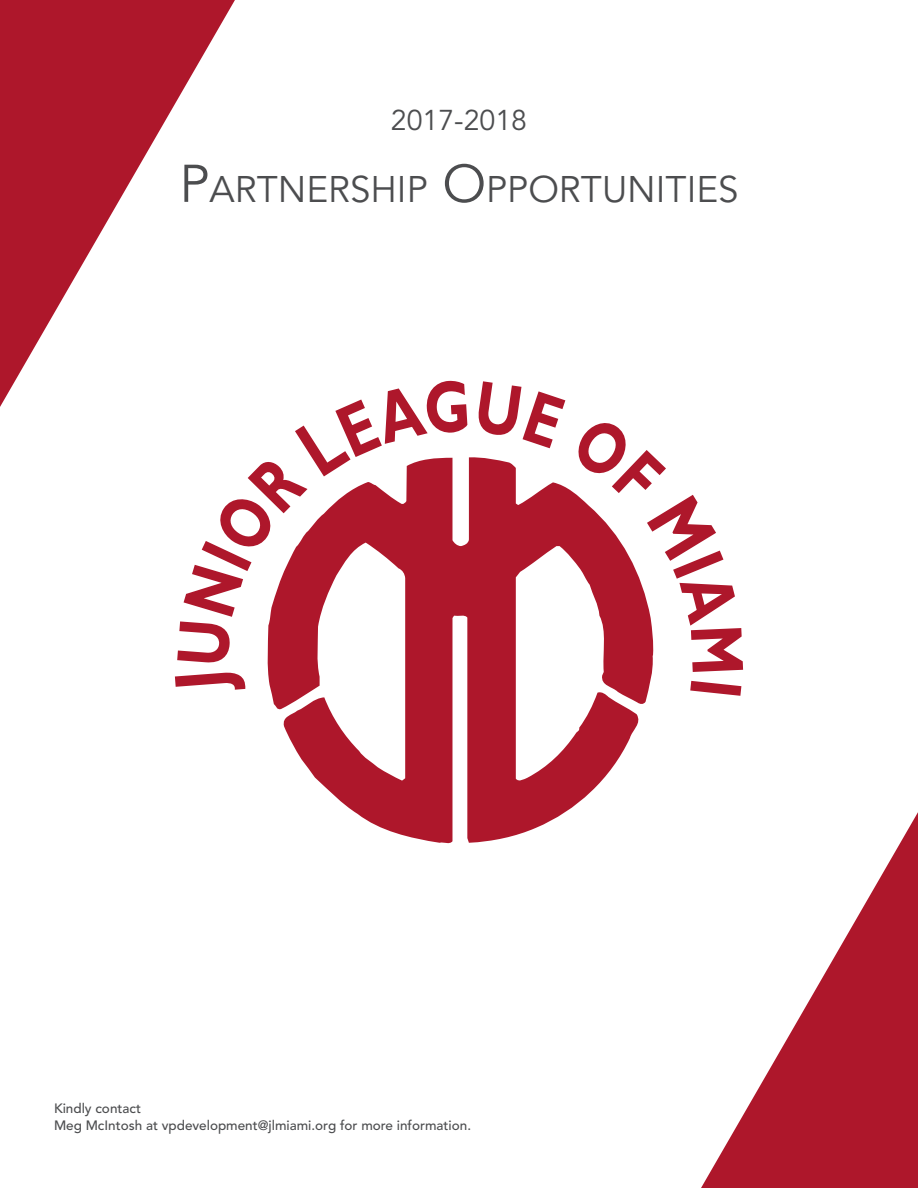
<style>
.page{position:relative;width:918px;height:1188px;background:#fff}
.page>*{position:absolute;margin:0;border:0;box-sizing:border-box;transform-origin:0 0}
.t1{font:36.75px "Avenir LT Std";color:#4c4d4f}
.t2{font:28.5px "Avenir LT Std";color:#4c4d4f}
.t3{font:500 13.5px "Avenir LT Std";color:#4c4d4f}
.s1{font-size:52.5px}
</style>
<div class="page">
<svg style="left:0;top:0;width:235px;height:407px;fill:#ae172b"></svg>
<svg style="left:701px;top:812px;width:217px;height:376px"></svg>
<svg style="left:267px;top:457px;width:385px;height:386px;fill:#ae172b"></svg>
<svg style="left:175px;top:672px;width:70px;height:18px"></svg>
<svg style="left:177px;top:381px;width:290px;height:282px"></svg>
<svg style="left:478px;top:381px;width:87px;height:67px"></svg>
<svg style="left:576px;top:423px;width:167px;height:249px"></svg>
<svg style="left:690px;top:681px;width:51px;height:15px"></svg>
<p class="t2" style="left:391px;top:103px;width:138px">2017-2018</p>
<p class="t1" style="left:179px;top:168px;width:331px"><span class="s1">P</span>ARTNERSHIP <span class="s1">O</span>PPO</p>
<p class="t1" style="left:559px;top:168px;width:181px">RTUNITIES</p>
<p class="t3" style="left:54px;top:1101px;width:89px">Kindly contact</p>
<p class="t3" style="left:54px;top:1117px;width:419px">Meg McIntosh at vpdevelopment@jlmiami.org for more information.</p>
</div>
